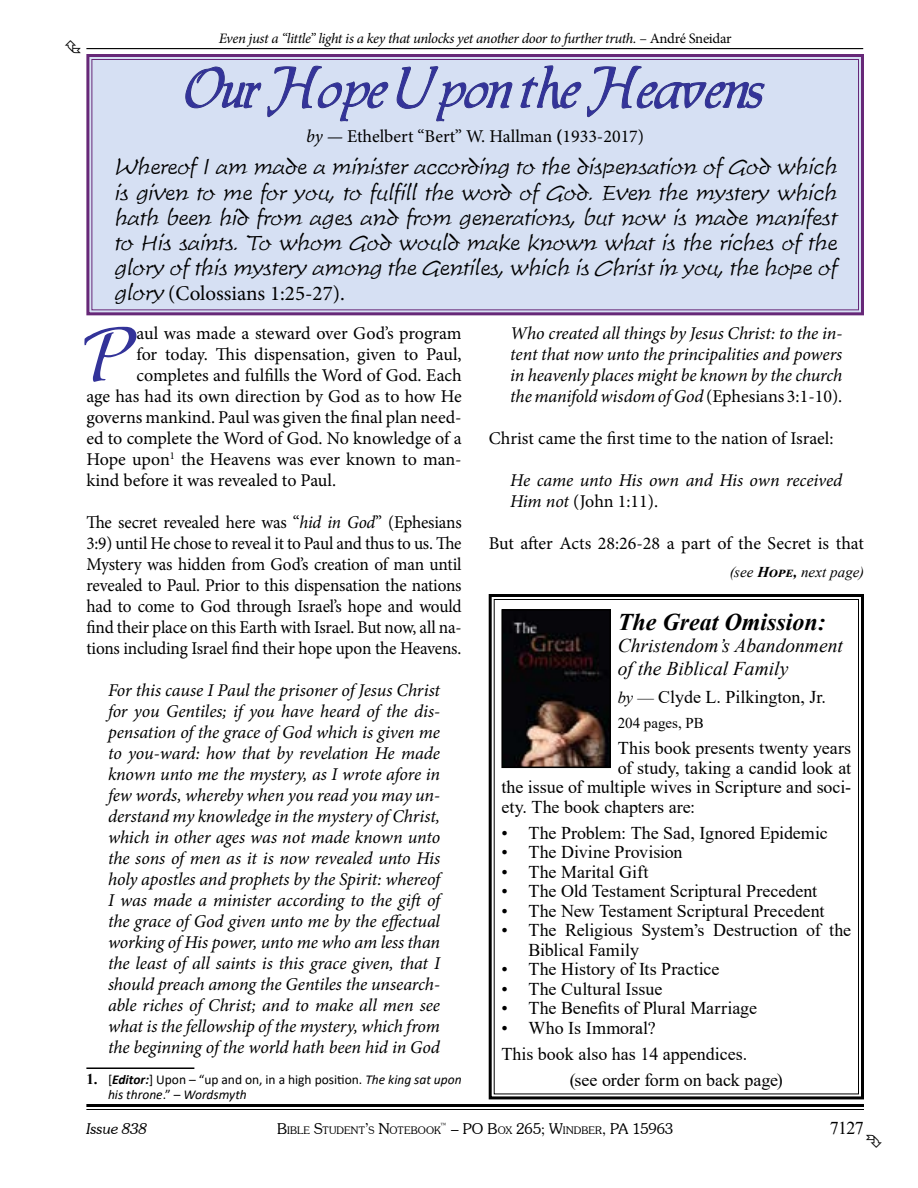
<style>
.page{position:relative;width:918px;height:1188px;background:#fff}
.page>*{position:absolute;margin:0;border:0;box-sizing:border-box;transform-origin:0 0}
.t1{font:72.9px "Allure SSK";color:#339}
.t2{font:54px "Allure SSK";letter-spacing:-.03em;color:#339;scale:.96 1}
.t3{font:italic 700 24px "Times New Roman";color:#000}
.t4{font:italic 21px/25.2px "Time Scr D Ligh";color:#000;text-align:justify}
.t5{font:21px "Minion Pro";color:#000}
.t6{font:italic 19.5px/22.5px "Times New Roman";color:#000}
.t7{font:italic 18px/21px "Minion Pro";letter-spacing:-.01em;color:#000;text-align:justify}
.t8{font:18px/19.5px "Times New Roman";color:#000}
.t9{font:18px "Minion Pro";letter-spacing:-.005em;color:#000}
.t10{font:18px/21px "Minion Pro";letter-spacing:-.005em;color:#000;text-align:justify;scale:.96 1}
.t11{font:300 15px "Souvenir IT Cby BT";color:#000}
.t12{font:italic 15px "Times New Roman";letter-spacing:.005em;color:#000}
.t13{font:15px "Times New Roman";color:#000}
.t14{font:italic 300 15px "Souvenir IT Cby BT";letter-spacing:.005em;color:#000}
.t15{font:italic 14.4px "Minion Pro";letter-spacing:-.025em;color:#000}
.t16{font:13.5px/15px "Calibri";color:#000}
.t17{font:300 10.5px "Souvenir IT Cby BT";letter-spacing:.015em;color:#000}
.t18{font:300 8.7px "Souvenir IT Cby BT";color:#000}
.s1{font-style:normal}
.s2{font-style:italic}
.s3{font-weight:700}
.s4{font-family:"Time Scr D Ligh";font-style:italic}
.s5{font-family:"Times New Roman";font-weight:700;font-size:15px}
.s6{font-weight:700;font-style:italic}
.s7{font-style:italic;font-size:16.5px}
.s8{font-size:16.5px}
.s9{font-size:15px}
.s10{font-size:10.5px}
</style>
<div class="page">
<hr style="left:86px;top:1104px;width:778px;height:3px;background:#000">
<hr style="left:86px;top:1109px;width:778px;height:1px;background:#000">
<hr style="left:86px;top:48px;width:777px;height:1px;background:#000">
<svg style="left:86px;top:54px;width:778px;height:262px;background:#cfd7ec"></svg>
<div style="left:91px;top:59px;width:768px;height:251px;border:1px solid #672878"></div>
<hr style="left:86px;top:1067px;width:108px;height:2px;background:#000">
<svg style="left:488px;top:594px;width:376px;height:506px"></svg>
<img style="left:504px;top:612px;width:104px;height:153px">
<div style="left:501px;top:609px;width:110px;height:159px;border:2px solid #000"></div>
<p class="t15" style="left:219px;top:29px;width:514px">Even just a “little” light is a key that unlocks yet another door to further truth. <span class="s1">– André Sneidar</span></p>
<h2 class="t2" style="left:186px;top:65px;width:604px">Our Hope Upon the Heavens</h2>
<p class="t9" style="left:306px;top:125px;width:339px"><span class="s2">by —</span> Ethelbert “Bert” W. Hallman <span class="s3">(</span>1933-2017)</p>
<p class="t4" style="left:114px;top:155px;width:728px">Whereof I am made a minister according to the dispensation of God w hich is giv en to me for y ou, to fulfill the w ord of God. Ev en the my stery w hich hath been hid from ages and from generations, but now is made manifest to His saints. To w hom God w ould make known w hat is the riches of the glory of this mystery among the Gentiles, w hich is Christ in y ou, the hope of</p>
<p class="t5" style="left:114px;top:280px;width:232px"><span class="s4">glory</span> (Colossians 1:25-27).</p>
<h1 class="t1" style="left:86px;top:325px;width:52px">P</h1>
<p class="t9" style="left:137px;top:321px;width:327px">aul was made a steward over God’s program</p>
<p class="t7" style="left:510px;top:323px;width:334px">Who created all things by Jesus Christ: to the in&shy;tent that now unto the principalities and powers in heavenly places might be known by the church the manifold wisdom of God <span class="s1">(Ephesians 3:1-10).</span></p>
<p class="t9" style="left:489px;top:426px;width:346px">Christ came the first time to the nation of Israel:</p>
<p class="t7" style="left:510px;top:470px;width:334px">He came unto His own and His own received<br>Him not <span class="s1">(John 1:11).</span></p>
<p class="t9" style="left:489px;top:531px;width:377px">But after Acts 28:26-28 a part of the Secret is that</p>
<p class="t9" style="left:137px;top:342px;width:327px">for today. This dispensation, given to Paul,</p>
<p class="t9" style="left:137px;top:363px;width:327px">completes and fulfills the Word of God. Each</p>
<p class="t9" style="left:86px;top:384px;width:377px">age has had its own direction by God as to how He</p>
<p class="t9" style="left:86px;top:405px;width:377px">governs mankind. Paul was given the final plan need-</p>
<p class="t9" style="left:86px;top:426px;width:377px">ed to complete the Word of God. No knowledge of a</p>
<p class="t9" style="left:86px;top:447px;width:377px">Hope upon<sup>1</sup> the Heavens was ever known to man-</p>
<p class="t9" style="left:86px;top:468px;width:251px">kind before it was revealed to Paul.</p>
<p class="t10" style="left:86px;top:512px;width:392px">The secret revealed here was “<span class="s2">hid in God</span>” (Ephesians 3:9) until He chose to reveal it to Paul and thus to us. The Mystery was hidden from God’s creation of man until revealed to Paul. Prior to this dispensation the nations had to come to God through Israel’s hope and would find their place on this Earth with Israel. But now, all na&shy;tions including Israel find their hope upon the Heavens.</p>
<p class="t7" style="left:108px;top:680px;width:334px">For this cause I Paul the prisoner of Jesus Christ for you Gentiles; if you have heard of the dis&shy;pensation of the grace of God which is given me to you-ward: how that by revelation He made known unto me the mystery, as I wrote afore in few words, whereby when you read you may un&shy;derstand my knowledge in the mystery of Christ, which in other ages was not made known unto the sons of men as it is now revealed unto His holy apostles and prophets by the Spirit: whereof I was made a minister according to the gift of the grace of God given unto me by the effectual working of His power, unto me who am less than the least of all saints is this grace given, that I should preach among the Gentiles the unsearch&shy;able riches of Christ; and to make all men see what is the fellowship of the mystery, which from the beginning of the world hath been hid in God</p>
<p class="t16" style="left:108px;top:1072px;width:355px;text-indent:-22px"><span class="s5">1.</span> [<span class="s6">Editor:</span>] Upon – “up and on, in a high position. <span class="s2">The king sat upon his throne</span>.” – <span class="s2">Wordsmyth</span></p>
<p class="t12" style="left:730px;top:561px;width:136px">(see <span class="s3">Hope,</span> next page)</p>
<h3 class="t3" style="left:618px;top:605px;width:210px">The Great Omission:</h3>
<p class="t6" style="left:618px;top:634px;width:227px">Christendom’s Abandonment of the Biblical Family</p>
<p class="t8" style="left:618px;top:687px;width:210px"><span class="s7">by</span> <span class="s8">—</span> Clyde L. Pilkington, Jr.</p>
<p class="t13" style="left:618px;top:712px;width:88px">204 pages, PB</p>
<p class="t8" style="left:618px;top:738px;width:235px">This book presents twenty years</p>
<p class="t8" style="left:618px;top:757px;width:235px">of study, taking a candid look at</p>
<p class="t8" style="left:501px;top:777px;width:351px">the issue of multiple wives in Scripture and soci-</p>
<p class="t8" style="left:501px;top:796px;width:195px">ety. The book chapters are:</p>
<p class="t8" style="left:501px;top:822px;width:328px">• The Problem: The Sad, Ignored Epidemic</p>
<p class="t8" style="left:501px;top:842px;width:183px">• The Divine Provision</p>
<p class="t8" style="left:501px;top:861px;width:149px">• The Marital Gift</p>
<p class="t8" style="left:501px;top:881px;width:317px">• The Old Testament Scriptural Precedent</p>
<p class="t8" style="left:501px;top:900px;width:324px">• The New Testament Scriptural Precedent</p>
<p class="t8" style="left:528px;top:920px;width:324px;text-indent:-27px">• The Religious System’s Destruction of the<br>Biblical Family</p>
<p class="t8" style="left:501px;top:959px;width:220px">• The History of Its Practice</p>
<p class="t8" style="left:501px;top:978px;width:162px">• The Cultural Issue</p>
<p class="t8" style="left:501px;top:998px;width:257px">• The Benefits of Plural Marriage</p>
<p class="t8" style="left:501px;top:1017px;width:156px">• Who Is Immoral?</p>
<p class="t8" style="left:501px;top:1044px;width:247px">This book also has 14 appendices.</p>
<p class="t8" style="left:570px;top:1070px;width:215px">(see order form on back page)</p>
<p class="t17" style="left:277px;top:1124px;width:165px"><span class="s9">B</span>IBLE <span class="s9">S</span>TUDENT<span class="s9">’</span>S <span class="s9">N</span>OTEBOOK</p>
<p class="t8" style="left:830px;top:1118px;width:36px">7127</p>
<p class="t18" style="left:440px;top:1121px;width:9px">™</p>
<p class="t14" style="left:86px;top:1119px;width:62px">Issue 838</p>
<p class="t11" style="left:451px;top:1119px;width:224px">– PO B<span class="s10">OX</span> 265; W<span class="s10">INDBER</span>, PA 15963</p>
</div>
